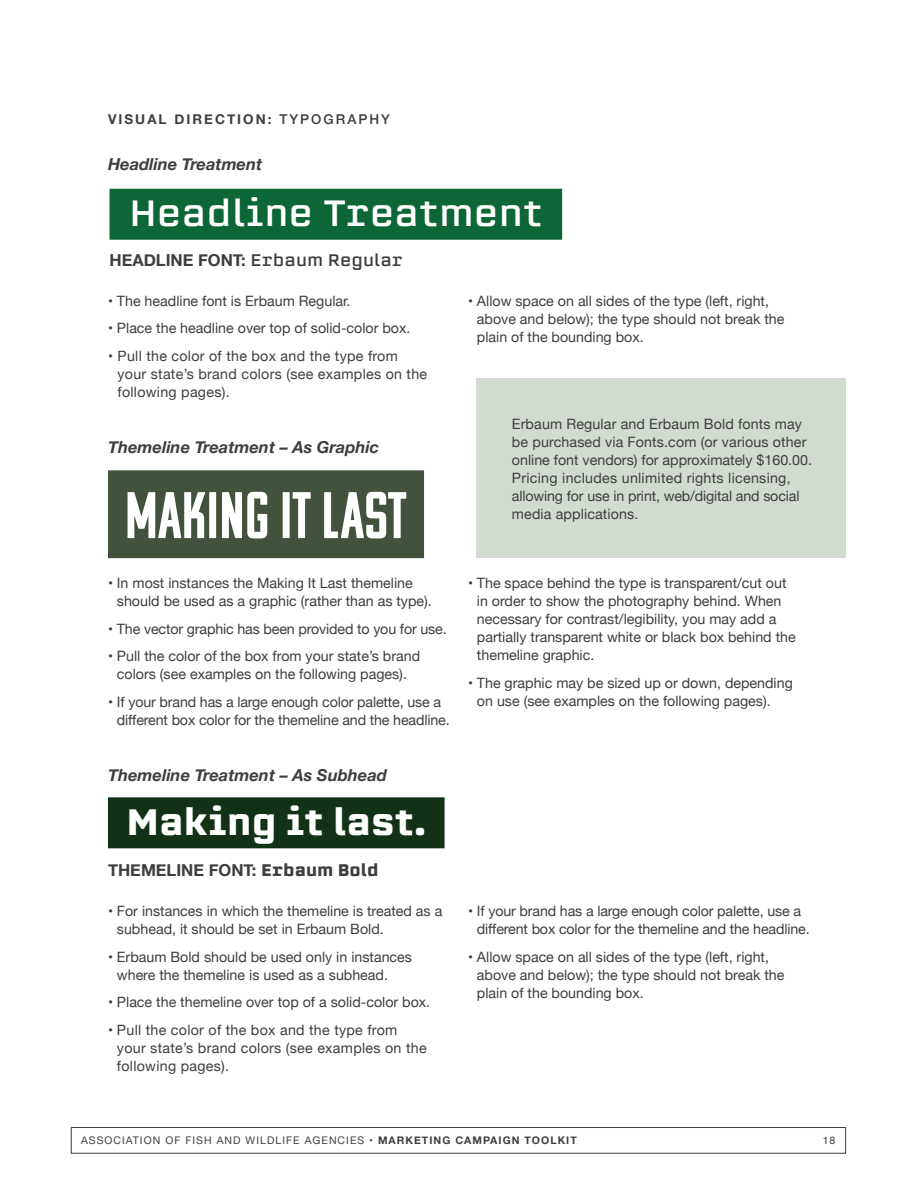
<style>
.page{position:relative;width:918px;height:1188px;background:#fff}
.page>*{position:absolute;margin:0;border:0;box-sizing:border-box;transform-origin:0 0}
.t1{font:36px "Erbaum";color:#fff}
.t2{font:700 36px "Erbaum";color:#fff}
.t3{font:italic 700 16.5px "Helvetica Neue";color:#3e3e3f}
.Body_Copy{font:700 16.5px "Helvetica Neue";color:#3e3e3f}
.Small_Body{font:14.25px/18px "Helvetica Neue";color:#3e3e3f}
.Small_Body-2{font:14.25px/18px "Helvetica Neue";letter-spacing:.02em;color:#3e3e3f}
.t4{font:700 13.5px "Helvetica Neue";letter-spacing:.15em;color:#3e3e3f}
.t5{font:10.5px "Helvetica Neue";letter-spacing:.1em;color:#3e3e3f}
.s1{font-weight:500}
.s2{font-family:"Erbaum";font-weight:400}
.s3{font-family:"Erbaum"}
.s4{font-weight:700}
</style>
<div class="page">
<div style="left:71px;top:1127px;width:775px;height:26px;border:1px solid #3e3e3f"></div>
<div style="left:476px;top:379px;width:370px;height:179px;background:#d2dbd0"></div>
<div style="left:110px;top:189px;width:452px;height:51px;background:#0c6635"></div>
<svg style="left:108px;top:470px;width:316px;height:88px"></svg>
<div style="left:108px;top:797px;width:337px;height:51px;background:#123217"></div>
<h4 class="t4" style="left:108px;top:108px;width:283px">VISUAL DIRECTION: <span class="s1">TYPOGRAPHY</span></h4>
<h5 class="t3" style="left:108px;top:151px;width:156px">Headline Treatment</h5>
<h3 class="t1" style="left:129px;top:188px;width:415px">Headline Treatment</h3>
<p class="Body_Copy" style="left:110px;top:247px;width:295px">HEADLINE FONT: <span class="s2">Erbaum Regular</span></p>
<p class="Small_Body" style="left:108px;top:292px;width:244px">• The headline font is Erbaum Regular.</p>
<p class="Small_Body" style="left:108px;top:320px;width:304px">• Place the headline over top of solid-color box.</p>
<p class="Small_Body-2" style="left:118px;top:347px;width:311px;text-indent:-10px">• Pull the color of the box and the type from your state’s brand colors (see examples on the following pages).</p>
<h5 class="t3" style="left:108px;top:434px;width:273px">Themeline Treatment – As Graphic</h5>
<p class="Small_Body" style="left:477px;top:292px;width:309px;text-indent:-9px">• Allow space on all sides of the type (left, right, above and below); the type should not break the plain of the bounding box.</p>
<p class="Small_Body" style="left:512px;top:415px;width:302px">Erbaum Regular and Erbaum Bold fonts may be purchased via Fonts.com (or various other online font vendors) for approximately $160.00.<br>Pricing includes unlimited rights licensing, allowing for use in print, web/digital and social media applications.</p>
<p class="Small_Body" style="left:117px;top:575px;width:316px;text-indent:-9px">• In most instances the Making It Last themeline should be used as a graphic (rather than as type).</p>
<p class="Small_Body" style="left:108px;top:621px;width:340px">• The vector graphic has been provided to you for use.</p>
<p class="Small_Body" style="left:108px;top:648px;width:314px;text-align:center">• Pull the color of the box from your state’s brand colors (see examples on the following pages).</p>
<p class="Small_Body" style="left:117px;top:694px;width:334px;text-indent:-9px">• If your brand has a large enough color palette, use a different box color for the themeline and the headline.</p>
<h5 class="t3" style="left:108px;top:762px;width:280px">Themeline Treatment – As Subhead</h5>
<h3 class="t2" style="left:126px;top:796px;width:301px">Making it last.</h3>
<p class="Body_Copy" style="left:108px;top:857px;width:272px">THEMELINE FONT: <span class="s3">Erbaum Bold</span></p>
<p class="Small_Body" style="left:117px;top:903px;width:327px;text-indent:-9px">• For instances in which the themeline is treated as a subhead, it should be set in Erbaum Bold.</p>
<p class="Small_Body" style="left:117px;top:948px;width:297px;text-indent:-9px">• Erbaum Bold should be used only in instances where the themeline is used as a subhead.</p>
<p class="Small_Body" style="left:108px;top:994px;width:324px">• Place the themeline over top of a solid-color box.</p>
<p class="Small_Body-2" style="left:117px;top:1021px;width:311px;text-indent:-9px">• Pull the color of the box and the type from your state’s brand colors (see examples on the following pages).</p>
<p class="Small_Body" style="left:477px;top:575px;width:320px;text-indent:-9px">• The space behind the type is transparent/cut out in order to show the photography behind. When necessary for contrast/legibility, you may add a partially transparent white or black box behind the themeline graphic.</p>
<p class="Small_Body" style="left:477px;top:675px;width:317px;text-indent:-9px">• The graphic may be sized up or down, depending on use (see examples on the following pages).</p>
<p class="Small_Body" style="left:477px;top:903px;width:334px;text-indent:-9px">• If your brand has a large enough color palette, use a different box color for the themeline and the headline.</p>
<p class="Small_Body" style="left:477px;top:948px;width:309px;text-indent:-9px">• Allow space on all sides of the type (left, right, above and below); the type should not break the plain of the bounding box.</p>
<p class="t5" style="left:81px;top:1133px;width:497px">ASSOCIATION OF FISH AND WILDLIFE AGENCIES • <span class="s4">MARKETING CAMPAIGN TOOLKIT</span></p>
<p class="t5" style="left:823px;top:1133px;width:14px">18</p>
</div>
